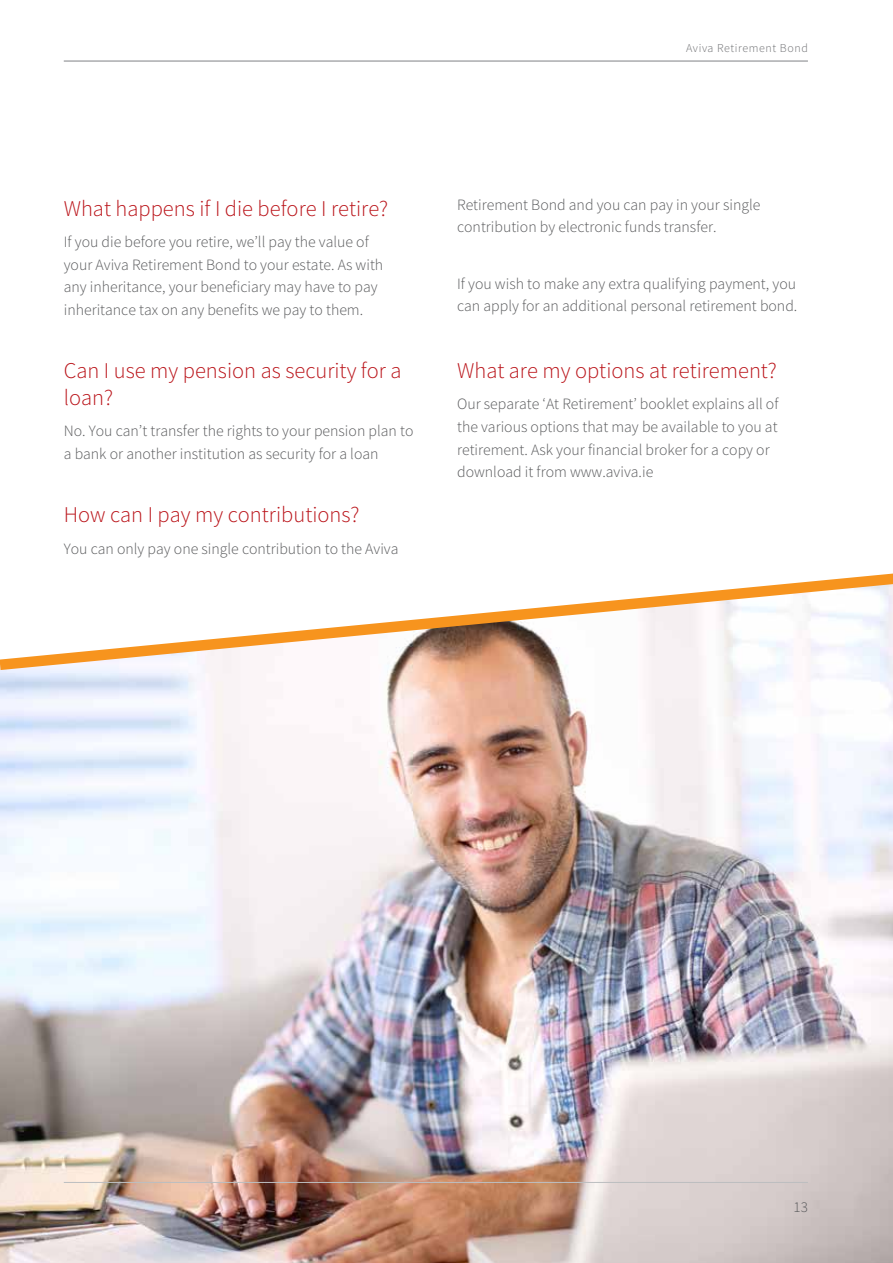
<style>
.page{position:relative;width:893px;height:1263px;background:#fff}
.page>*{position:absolute;margin:0;border:0;box-sizing:border-box;transform-origin:0 0}
.t1{font:300 22.5px/27px "Source Sans Pro";color:#ba141a}
.t2{font:300 15.75px/22.5px "Source Sans Pro";color:#58595b}
.t3{font:300 15px "Source Sans Pro";color:#58595b}
.t4{font:300 12px "Source Sans Pro";letter-spacing:.05em;color:#6d6e71}
</style>
<div class="page">
<img style="left:0;top:676px;width:893px;height:587px">
<hr style="left:64px;top:1182px;width:744px;height:1px;background:#bcbec0">
<hr style="left:64px;top:61px;width:744px;height:1px;background:#808285">
<svg style="left:0;top:573px;width:893px;height:103px"></svg>
<p class="t4" style="left:686px;top:40px;width:123px">Aviva Retirement Bond</p>
<h1 class="t1" style="left:64px;top:195px;width:326px">What happens if I die before I retire?</h1>
<p class="t2" style="left:64px;top:231px;width:321px">If you die before you retire, we’ll pay the value of your Aviva Retirement Bond to your estate. As with any inheritance, your beneficiary may have to pay inheritance tax on any benefits we pay to them.</p>
<h1 class="t1" style="left:64px;top:357px;width:339px">Can I use my pension as security for a loan?</h1>
<p class="t2" style="left:64px;top:420px;width:351px">No. You can’t transfer the rights to your pension plan to a bank or another institution as security for a loan</p>
<h1 class="t1" style="left:64px;top:501px;width:297px">How can I pay my contributions?</h1>
<p class="t2" style="left:64px;top:537px;width:336px">You can only pay one single contribution to the Aviva</p>
<p class="t2" style="left:457px;top:193px;width:305px">Retirement Bond and you can pay in your single contribution by electronic funds transfer.</p>
<p class="t2" style="left:457px;top:272px;width:342px">If you wish to make any extra qualifying payment, you can apply for an additional personal retirement bond.</p>
<h1 class="t1" style="left:457px;top:357px;width:321px">What are my options at retirement?</h1>
<p class="t2" style="left:457px;top:393px;width:323px">Our separate ‘At Retirement’ booklet explains all of the various options that may be available to you at retirement. Ask your financial broker for a copy or download it from www.aviva.ie</p>
<p class="t3" style="left:794px;top:1198px;width:16px">13</p>
</div>
